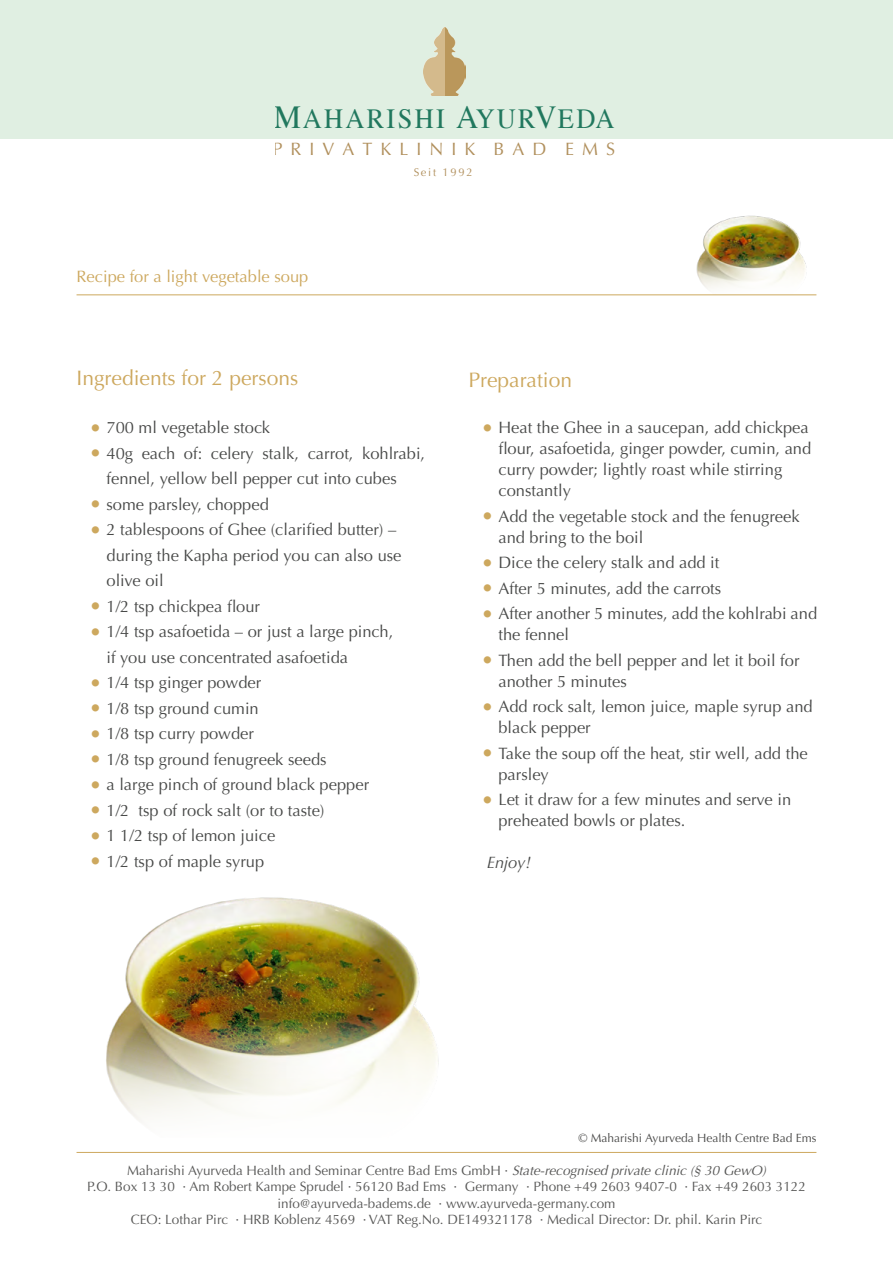
<style>
.page{position:relative;width:893px;height:1263px;background:#fff}
.page>*{position:absolute;margin:0;border:0;box-sizing:border-box;transform-origin:0 0}
.t1{font:27.6px "Times";letter-spacing:.085em;color:#21785e;scale:.96 1}
.t2{font:21px "Optima";color:#cda85e}
.t3{font:18px "Optima";letter-spacing:.45em;color:#b1905d}
.t4{font:16.5px/21px "Optima";color:#484948}
.t5{font:16.5px "Optima";color:#cda85e}
.t6{font:italic 16.5px "Optima";color:#484948}
.t7{font:13.5px/16.5px "Optima";color:#575756;text-align:center}
.t8{font:12px "Optima";color:#4a4a49}
.t9{font:11.25px "Optima";letter-spacing:.15em;color:#b1905d}
.s1{font-size:32.1px}
.s2{font-size:21px;color:#cda85e}
.s3{font-style:italic}
</style>
<div class="page">
<div style="left:0;top:0;width:893px;height:138px;background:#e0efe2"></div>
<img style="left:445px;top:28px;width:21px;height:68px">
<img style="left:424px;top:28px;width:21px;height:68px">
<hr style="left:77px;top:1152px;width:739px;height:1px;background:#cda85e">
<hr style="left:77px;top:294px;width:739px;height:1px;background:#cda85e">
<img style="left:106px;top:897px;width:333px;height:226px">
<img style="left:693px;top:215px;width:119px;height:80px">
<h1 class="t1" style="left:274px;top:93px;width:357px"><span class="s1">M</span>AHARISHI <span class="s1">A</span>YUR<span class="s1">V</span>EDA</h1>
<p class="t3" style="left:273px;top:139px;width:344px">PRIVATKLINIK BAD EMS</p>
<p class="t9" style="left:414px;top:165px;width:60px">Seit 1992</p>
<p class="t5" style="left:77px;top:267px;width:233px">Recipe for a light vegetable soup</p>
<p class="t2" style="left:77px;top:366px;width:223px">Ingredients for 2 persons</p>
<p class="t4" style="left:89px;top:417px;width:182px"><span class="s2">•</span> 700 ml vegetable stock</p>
<p class="t4" style="left:107px;top:440px;width:320px;line-height:25.5px;text-indent:-17px"><span class="s2">•</span> 40g each of: celery stalk, carrot, kohlrabi, fennel, yellow bell pepper cut into cubes</p>
<p class="t4" style="left:89px;top:494px;width:181px"><span class="s2">•</span> some parsley, chopped</p>
<p class="t4" style="left:107px;top:517px;width:297px;line-height:25.5px;text-indent:-17px"><span class="s2">•</span> 2 tablespoons of Ghee (clarified butter) – during the Kapha period you can also use olive oil</p>
<p class="t4" style="left:89px;top:596px;width:172px"><span class="s2">•</span> 1/2 tsp chickpea flour</p>
<p class="t4" style="left:107px;top:619px;width:288px;line-height:25.5px;text-indent:-17px"><span class="s2">•</span> 1/4 tsp asafoetida – or just a large pinch, if you use concentrated asafoetida</p>
<p class="t4" style="left:89px;top:672px;width:174px"><span class="s2">•</span> 1/4 tsp ginger powder</p>
<p class="t4" style="left:89px;top:698px;width:171px"><span class="s2">•</span> 1/8 tsp ground cumin</p>
<p class="t4" style="left:89px;top:723px;width:166px"><span class="s2">•</span> 1/8 tsp curry powder</p>
<p class="t4" style="left:89px;top:749px;width:239px"><span class="s2">•</span> 1/8 tsp ground fenugreek seeds</p>
<p class="t4" style="left:89px;top:774px;width:281px"><span class="s2">•</span> a large pinch of ground black pepper</p>
<p class="t4" style="left:89px;top:800px;width:237px"><span class="s2">•</span> 1/2 tsp of rock salt (or to taste)</p>
<p class="t4" style="left:89px;top:825px;width:188px"><span class="s2">•</span> 1 1/2 tsp of lemon juice</p>
<p class="t4" style="left:89px;top:851px;width:176px"><span class="s2">•</span> 1/2 tsp of maple syrup</p>
<p class="t2" style="left:468px;top:367px;width:105px">Preparation</p>
<p class="t4" style="left:498px;top:417px;width:314px;text-indent:-17px"><span class="s2">•</span> Heat the Ghee in a saucepan, add chickpea flour, asafoetida, ginger powder, cumin, and curry powder; lightly roast while stirring constantly</p>
<p class="t4" style="left:498px;top:506px;width:303px;text-indent:-17px"><span class="s2">•</span> Add the vegetable stock and the fenugreek and bring to the boil</p>
<p class="t4" style="left:481px;top:552px;width:240px"><span class="s2">•</span> Dice the celery stalk and add it</p>
<p class="t4" style="left:481px;top:578px;width:242px"><span class="s2">•</span> After 5 minutes, add the carrots</p>
<p class="t4" style="left:498px;top:603px;width:320px;text-indent:-17px"><span class="s2">•</span> After another 5 minutes, add the kohlrabi and the fennel</p>
<p class="t4" style="left:498px;top:650px;width:303px;text-indent:-17px"><span class="s2">•</span> Then add the bell pepper and let it boil for another 5 minutes</p>
<p class="t4" style="left:498px;top:696px;width:316px;text-indent:-17px"><span class="s2">•</span> Add rock salt, lemon juice, maple syrup and black pepper</p>
<p class="t4" style="left:498px;top:743px;width:311px;text-indent:-17px"><span class="s2">•</span> Take the soup off the heat, stir well, add the parsley</p>
<p class="t4" style="left:498px;top:789px;width:294px;text-indent:-17px"><span class="s2">•</span> Let it draw for a few minutes and serve in preheated bowls or plates.</p>
<p class="t6" style="left:487px;top:853px;width:46px">Enjoy!</p>
<p class="t8" style="left:579px;top:1131px;width:239px">© Maharishi Ayurveda Health Centre Bad Ems</p>
<p class="t7" style="left:87px;top:1162px;width:720px">Maharishi Ayurveda Health and Seminar Centre Bad Ems GmbH · <span class="s3">State-recognised private clinic (§ 30 GewO)<br></span>P.O. Box 13 30 · Am Robert Kampe Sprudel · 56120 Bad Ems · Germany · Phone +49 2603 9407-0 · Fax +49 2603 3122 info@ayurveda-badems.de · www.ayurveda-germany.com<br>CEO: Lothar Pirc · HRB Koblenz 4569 · VAT Reg.No. DE149321178 · Medical Director: Dr. phil. Karin Pirc</p>
</div>
